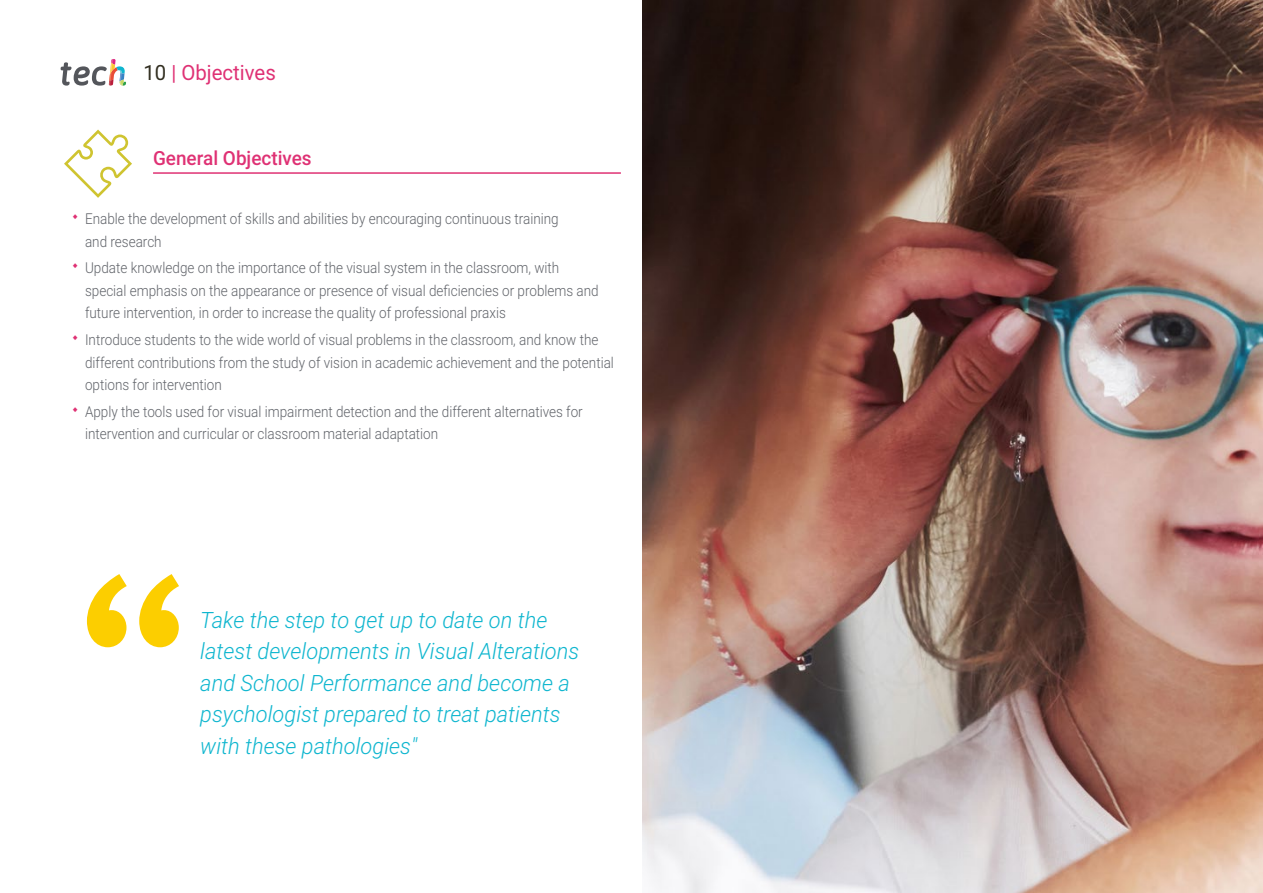
<style>
.page{position:relative;width:1263px;height:893px;background:#fff}
.page>*{position:absolute;margin:0;border:0;box-sizing:border-box;transform-origin:0 0}
.t1{font:italic 300 22.5px/31.5px "Roboto";color:#0fb6cf}
.t2{font:21px "Roboto";color:#df3174}
.t3{font:500 19.5px "Roboto";color:#df3174}
.t4{font:300 15px/22.5px "Roboto";color:#61646a;scale:.9 1}
.s1{color:#312e20}
</style>
<div class="page">
<hr style="left:153px;top:173px;width:468px;height:1px;background:#df3174">
<svg style="left:64px;top:130px;width:68px;height:68px"></svg>
<svg style="left:61px;top:59px;width:65px;height:27px"></svg>
<svg style="left:87px;top:574px;width:92px;height:73px"></svg>
<img style="left:642px;top:0;width:621px;height:893px">
<h2 class="t2" style="left:144px;top:57px;width:134px"><span class="s1">10</span> | Objectives</h2>
<h3 class="t3" style="left:153px;top:144px;width:160px">General Objectives</h3>
<p class="t4" style="left:85px;top:207px;width:528px">Enable the development of skills and abilities by encouraging continuous training and research</p>
<p class="t4" style="left:85px;top:256px;width:572px">Update knowledge on the importance of the visual system in the classroom, with special emphasis on the appearance or presence of visual deficiencies or problems and future intervention, in order to increase the quality of professional praxis</p>
<p class="t4" style="left:85px;top:328px;width:589px">Introduce students to the wide world of visual problems in the classroom, and know the different contributions from the study of vision in academic achievement and the potential options for intervention</p>
<p class="t4" style="left:85px;top:400px;width:554px">Apply the tools used for visual impairment detection and the different alternatives for intervention and curricular or classroom material adaptation</p>
<h1 class="t1" style="left:200px;top:603px;width:381px">Take the step to get up to date on the latest developments in Visual Alterations and School Performance and become a psychologist prepared to treat patients with these pathologies"</h1>
</div>
